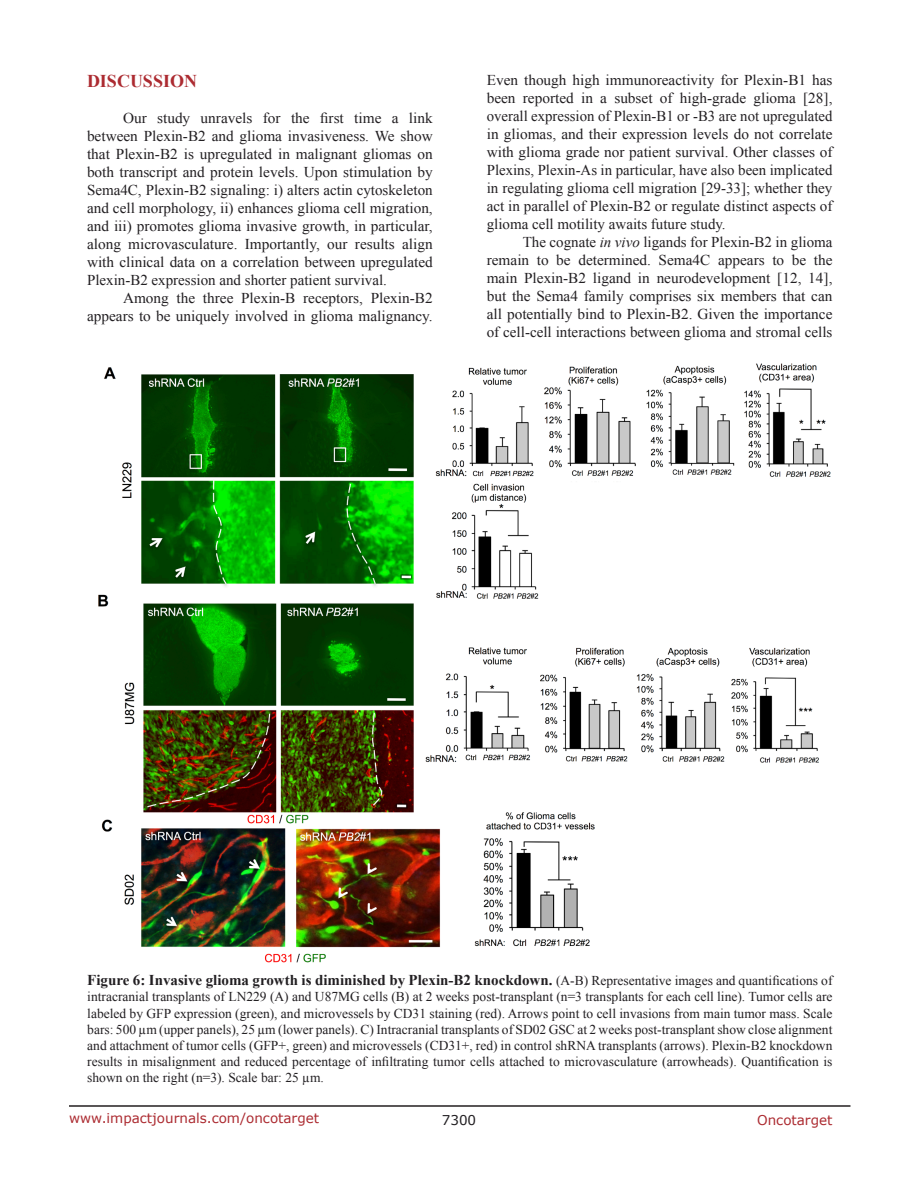
<style>
.page{position:relative;width:918px;height:1188px;background:#fff}
.page>*{position:absolute;margin:0;border:0;box-sizing:border-box;transform-origin:0 0}
.Heading{font:700 18px "Times New Roman";color:#ac2b31}
.BodyText{font:15px/18px "Times New Roman";color:#221f22;text-align:justify}
.FigureText{font:700 15px "Times New Roman";color:#221f22}
.FigureText-2{font:13.5px/16.2px "Times New Roman";color:#221f22;text-align:justify}
.t1{font:13.5px "Verdana";color:#ac2b31}
.t2{font:13.5px "Verdana";color:#221f22}
.s1{font-style:italic}
.s2{font-weight:400;font-size:13.5px}
</style>
<div class="page">
<hr style="left:69px;top:1105px;width:781px;height:2px;background:#231f20">
<img style="left:98px;top:363px;width:733px;height:600px">
<p class="Heading" style="left:87px;top:69px;width:112px">DISCUSSION</p>
<p class="BodyText" style="left:87px;top:109px;width:347px;text-indent:36px">Our study unravels for the first time a link between Plexin-B2 and glioma invasiveness. We show that Plexin-B2 is upregulated in malignant gliomas on both transcript and protein levels. Upon stimulation by Sema4C, Plexin-B2 signaling: i) alters actin cytoskeleton and cell morphology, ii) enhances glioma cell migration, and iii) promotes glioma invasive growth, in particular, along microvasculature. Importantly, our results align with clinical data on a correlation between upregulated Plexin-B2 expression and shorter patient survival.</p>
<p class="BodyText" style="left:87px;top:289px;width:347px;text-align:right">Among the three Plexin-B receptors, Plexin-B2 appears to be uniquely involved in glioma malignancy.</p>
<p class="BodyText" style="left:487px;top:71px;width:347px">Even though high immunoreactivity for Plexin-B1 has been reported in a subset of high-grade glioma [28], overall expression of Plexin-B1 or -B3 are not upregulated in gliomas, and their expression levels do not correlate with glioma grade nor patient survival. Other classes of Plexins, Plexin-As in particular, have also been implicated in regulating glioma cell migration [29-33]; whether they act in parallel of Plexin-B2 or regulate distinct aspects of glioma cell motility awaits future study.</p>
<p class="BodyText" style="left:487px;top:233px;width:347px;text-indent:36px">The cognate <span class="s1">in vivo</span> ligands for Plexin-B2 in glioma remain to be determined. Sema4C appears to be the main Plexin-B2 ligand in neurodevelopment [12, 14], but the Sema4 family comprises six members that can all potentially bind to Plexin-B2. Given the importance of cell-cell interactions between glioma and stromal cells</p>
<p class="FigureText" style="left:87px;top:970px;width:747px">Figure 6: Invasive glioma growth is diminished by Plexin-B2 knockdown. <span class="s2">(A-B) Representative images and quantifications of</span></p>
<p class="FigureText-2" style="left:87px;top:989px;width:747px">intracranial transplants of LN229 (A) and U87MG cells (B) at 2 weeks post-transplant (n=3 transplants for each cell line). Tumor cells are labeled by GFP expression (green), and microvessels by CD31 staining (red). Arrows point to cell invasions from main tumor mass. Scale bars: 500 µm (upper panels), 25 µm (lower panels). C) Intracranial transplants of SD02 GSC at 2 weeks post-transplant show close alignment and attachment of tumor cells (GFP+, green) and microvessels (CD31+, red) in control shRNA transplants (arrows). Plexin-B2 knockdown results in misalignment and reduced percentage of infiltrating tumor cells attached to microvasculature (arrowheads). Quantification is shown on the right (n=3). Scale bar: 25 µm.</p>
<p class="t1" style="left:69px;top:1109px;width:252px">www.impactjournals.com/oncotarget</p>
<p class="t2" style="left:442px;top:1111px;width:36px">7300</p>
<p class="t1" style="left:757px;top:1111px;width:77px">Oncotarget</p>
</div>
